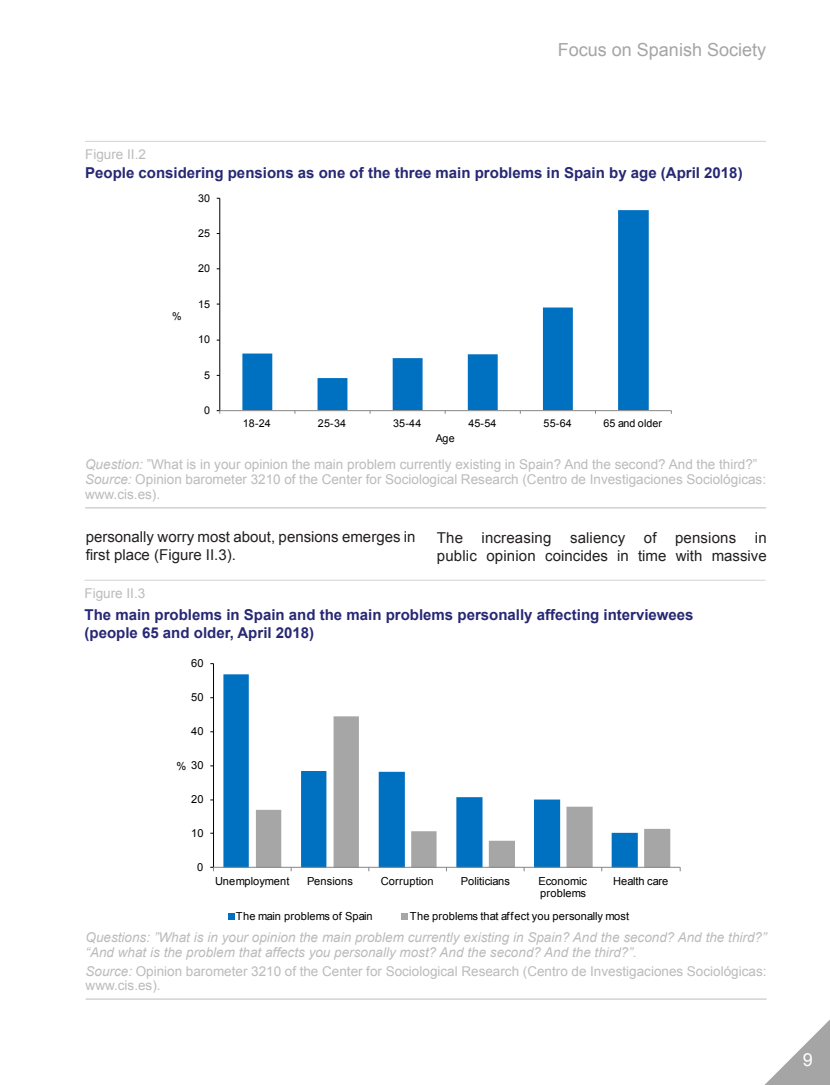
<style>
.page{position:relative;width:830px;height:1085px;background:#fff}
.page>*{position:absolute;margin:0;border:0;box-sizing:border-box;transform-origin:0 0}
.t1{font:18px "Arial";color:#a5a5a5}
.t2{font:18px "Arial";color:#fff}
._06-Table-Exhibit__T{font:700 15px/18px "Arial";color:#272873}
._01-Texto_general{font:15px/18px "Arial";color:#231f20}
._08-Exhibit__source{font:13.5px/15px "Arial";color:#bbb}
._09-Exhibit__source{font:italic 13.5px/15px "Arial";color:#bbb}
._09-Exhibit__source-2{font:13.5px/14.4px "Arial";color:#bbb}
._05-Exhibit-Table__p{font:13.5px "Arial";color:#bbb}
.t3{font:11.1px/12.6px "Arial";letter-spacing:.015em;color:#000}
.t4{font:11.1px "Arial";letter-spacing:-.01em;color:#000}
.t5{font:11.1px "Arial";letter-spacing:-.005em;color:#000}
.t6{font:10.8px "Arial";letter-spacing:.015em;color:#000}
.s1{font-style:italic}
.s2{font-style:normal}
</style>
<div class="page">
<svg style="left:765px;top:1020px;width:64px;height:64px"></svg>
<hr style="left:85px;top:141px;width:680px;height:1px;background:#d2d2d2">
<svg style="left:242px;top:210px;width:406px;height:200px"></svg>
<hr style="left:219px;top:198px;width:1px;height:212px;background:#000">
<hr style="left:220px;top:410px;width:451px;height:1px;background:#868686">
<hr style="left:85px;top:507px;width:680px;height:1px;background:#bbb">
<svg style="left:223px;top:674px;width:26px;height:192px;background:#0673c1"></svg>
<svg style="left:256px;top:716px;width:414px;height:150px"></svg>
<hr style="left:213px;top:663px;width:1px;height:204px;background:#000">
<hr style="left:213px;top:866px;width:466px;height:1px;background:#868686">
<svg style="left:228px;top:913px;width:6px;height:6px"></svg>
<div style="left:401px;top:913px;width:7px;height:6px;background:#a6a6a6"></div>
<hr style="left:84px;top:579px;width:681px;height:1px;background:#d2d2d2">
<hr style="left:85px;top:998px;width:681px;height:1px;background:#bbb">
<h1 class="t1" style="left:557px;top:37px;width:210px">Focus on Spanish Society</h1>
<p class="_05-Exhibit-Table__p" style="left:85px;top:145px;width:62px">Figure II.2</p>
<p class="_06-Table-Exhibit__T" style="left:85px;top:164px;width:658px">People considering pensions as one of the three main problems in Spain by age (April 2018)</p>
<p class="t6" style="left:198px;top:191px;width:14px">30</p>
<p class="t6" style="left:198px;top:226px;width:14px">25</p>
<p class="t6" style="left:198px;top:261px;width:14px">20</p>
<p class="t6" style="left:172px;top:309px;width:11px">%</p>
<p class="t6" style="left:198px;top:297px;width:14px">15</p>
<p class="t6" style="left:198px;top:332px;width:14px">10</p>
<p class="t6" style="left:204px;top:368px;width:7px">5</p>
<p class="t6" style="left:204px;top:403px;width:7px">0</p>
<p class="t6" style="left:243px;top:416px;width:30px">18-24</p>
<p class="t6" style="left:318px;top:416px;width:30px">25-34</p>
<p class="t6" style="left:393px;top:416px;width:30px">35-44</p>
<p class="t6" style="left:468px;top:416px;width:30px">45-54</p>
<p class="t6" style="left:543px;top:416px;width:30px">55-64</p>
<p class="t6" style="left:603px;top:416px;width:60px">65 and older</p>
<p class="t6" style="left:435px;top:431px;width:20px">Age</p>
<p class="_08-Exhibit__source" style="left:85px;top:457px;width:673px"><span class="s1">Question:</span> ”What is in your opinion the main problem currently existing in Spain? And the second? And the third?”</p>
<p class="_08-Exhibit__source" style="left:85px;top:472px;width:682px"><span class="s1">Source:</span> Opinion barometer 3210 of the Center for Sociological Research (Centro de Investigaciones Sociológicas: www.cis.es).</p>
<p class="_01-Texto_general" style="left:86px;top:528px;width:331px">personally worry most about, pensions emerges in first place (Figure II.3).</p>
<p class="_01-Texto_general" style="left:436px;top:529px;width:331px">The increasing saliency of pensions in public opinion coincides in time with massive</p>
<p class="_05-Exhibit-Table__p" style="left:84px;top:584px;width:62px">Figure II.3</p>
<p class="_06-Table-Exhibit__T" style="left:84px;top:606px;width:610px">The main problems in Spain and the main problems personally affecting interviewees (people 65 and older, April 2018)</p>
<p class="t3" style="left:191px;top:657px;width:14px">60</p>
<p class="t3" style="left:191px;top:691px;width:14px">50</p>
<p class="t3" style="left:191px;top:725px;width:14px">40</p>
<p class="t3" style="left:176px;top:759px;width:28px">% 30</p>
<p class="t3" style="left:191px;top:793px;width:14px">20</p>
<p class="t3" style="left:191px;top:827px;width:14px">10</p>
<p class="t3" style="left:197px;top:861px;width:8px">0</p>
<p class="t3" style="left:215px;top:874px;width:76px">Unemployment</p>
<p class="t3" style="left:307px;top:874px;width:47px">Pensions</p>
<p class="t3" style="left:380px;top:874px;width:54px">Corruption</p>
<p class="t4" style="left:460px;top:873px;width:51px">Politicians</p>
<p class="t3" style="left:538px;top:874px;width:50px">Economic problems</p>
<p class="t5" style="left:613px;top:873px;width:57px">Health care</p>
<p class="t3" style="left:236px;top:909px;width:138px">The main problems of Spain</p>
<p class="t3" style="left:409px;top:909px;width:221px">The problems that affect you personally most</p>
<p class="_09-Exhibit__source" style="left:85px;top:929px;width:682px">Questions: ”What is in your opinion the main problem currently existing in Spain? And the second? And the third?” “And what is the problem that affects you personally most? And the second? And the third?”<span class="s2">.</span></p>
<p class="_09-Exhibit__source-2" style="left:85px;top:963px;width:682px"><span class="s1">Source:</span> Opinion barometer 3210 of the Center for Sociological Research (Centro de Investigaciones Sociológicas: www.cis.es).</p>
<h1 class="t2" style="left:802px;top:1047px;width:12px">9</h1>
</div>
